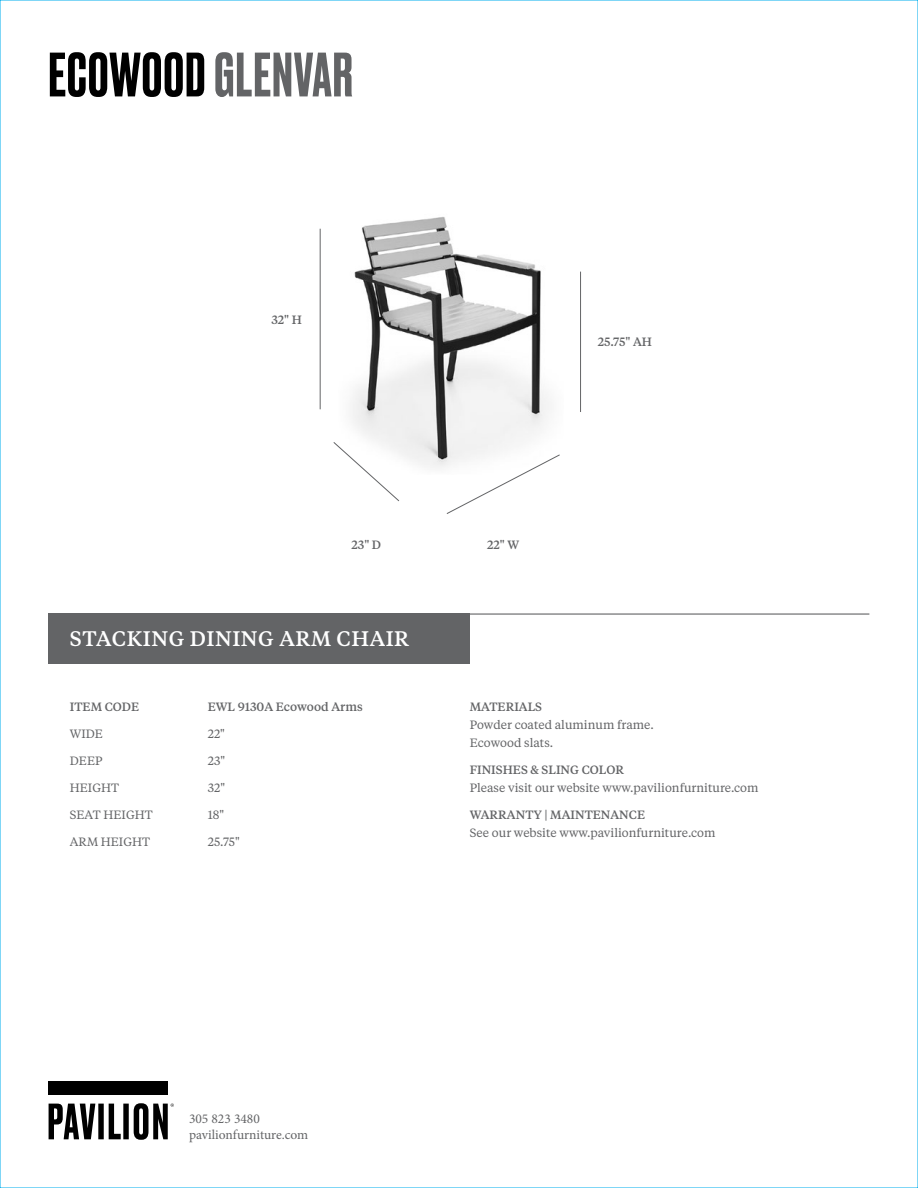
<style>
.page{position:relative;width:918px;height:1188px;background:#fff}
.page>*{position:absolute;margin:0;border:0;box-sizing:border-box;transform-origin:0 0}
.t1{font:500 58.95px "Druk";letter-spacing:.025em;color:#000}
.t2{font:500 21px "Tiempos Text";letter-spacing:.025em;color:#fff}
.t3{font:13.5px/16.2px "Minion Pro";color:#636466}
.t4{font:12px/18px "Tiempos Text";color:#636466}
.t5{font:500 12px "Tiempos Text";color:#636466}
.s1{color:#636466}
</style>
<div class="page">
<img style="left:352px;top:217px;width:197px;height:251px">
<div style="left:49px;top:613px;width:421px;height:51px;background:#636466"></div>
<div style="left:49px;top:1082px;width:119px;height:13px;background:#000"></div>
<svg style="left:49px;top:1103px;width:125px;height:37px"></svg>
<hr style="left:49px;top:613px;width:820px;height:2px;background:#636466">
<hr style="left:580px;top:272px;width:1px;height:140px;background:#636466">
<hr style="left:320px;top:229px;width:1px;height:180px;background:#636466">
<svg style="left:446px;top:454px;width:114px;height:60px"></svg>
<svg style="left:333px;top:441px;width:67px;height:61px"></svg>
<h1 class="t1" style="left:49px;top:34px;width:305px">ECOWOOD <span class="s1">GLENVAR</span></h1>
<p class="t5" style="left:272px;top:311px;width:32px">32" H</p>
<p class="t5" style="left:351px;top:537px;width:31px">23" D</p>
<p class="t5" style="left:487px;top:537px;width:34px">22" W</p>
<h2 class="t2" style="left:70px;top:624px;width:341px">STACKING DINING ARM CHAIR</h2>
<p class="t5" style="left:598px;top:334px;width:56px">25.75" AH</p>
<p class="t5" style="left:70px;top:699px;width:71px">ITEM CODE</p>
<p class="t5" style="left:208px;top:699px;width:156px">EWL 9130A Ecowood Arms</p>
<p class="t4" style="left:70px;top:724px;width:35px">WIDE</p>
<p class="t4" style="left:208px;top:724px;width:19px">22"</p>
<p class="t4" style="left:70px;top:751px;width:34px">DEEP</p>
<p class="t4" style="left:208px;top:751px;width:19px">23"</p>
<p class="t4" style="left:70px;top:778px;width:51px">HEIGHT</p>
<p class="t4" style="left:208px;top:778px;width:19px">32"</p>
<p class="t4" style="left:70px;top:805px;width:84px">SEAT HEIGHT</p>
<p class="t4" style="left:208px;top:805px;width:18px">18"</p>
<p class="t4" style="left:70px;top:832px;width:82px">ARM HEIGHT</p>
<p class="t4" style="left:208px;top:832px;width:33px">25.75"</p>
<p class="t3" style="left:189px;top:1111px;width:121px">305 823 3480 pavilionfurniture.com</p>
<p class="t5" style="left:470px;top:699px;width:74px">MATERIALS</p>
<p class="t4" style="left:470px;top:715px;width:186px">Powder coated aluminum frame.<br>Ecowood slats.</p>
<p class="t5" style="left:470px;top:762px;width:156px">FINISHES &amp; SLING COLOR</p>
<p class="t4" style="left:470px;top:778px;width:290px">Please visit our website www.pavilionfurniture.com</p>
<p class="t5" style="left:470px;top:807px;width:177px">WARRANTY | MAINTENANCE</p>
<p class="t4" style="left:470px;top:823px;width:247px">See our website www.pavilionfurniture.com</p>
</div>
